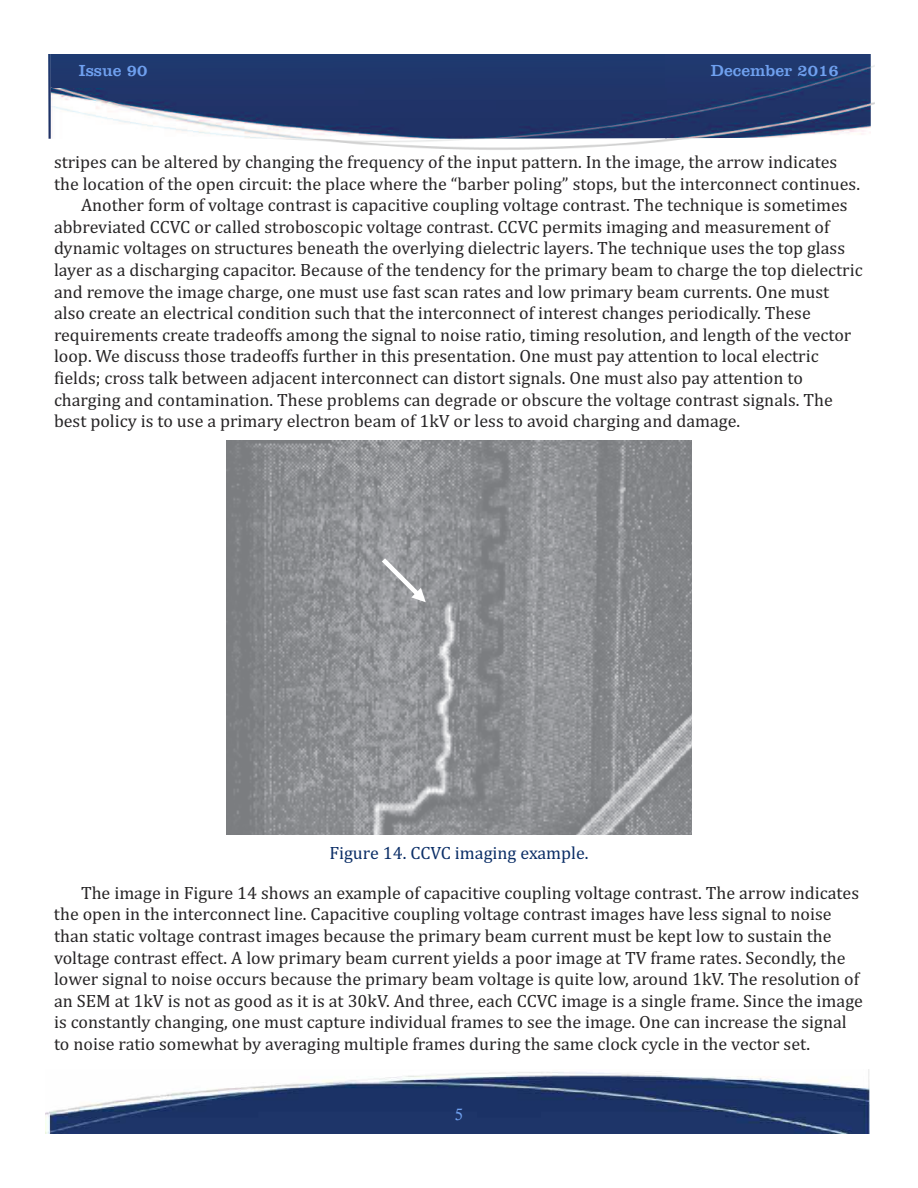
<style>
.page{position:relative;width:918px;height:1188px;background:#fff}
.page>*{position:absolute;margin:0;border:0;box-sizing:border-box;transform-origin:0 0}
.t1{font:18px/21.6px "Cambria";color:#272526}
.t2{font:18px "Cambria";color:#0b2e67}
.t3{font:16.5px "Clarendon BT";color:#6fa0ef}
.t4{font:16.5px "Calisto";color:#6fa0ef}
</style>
<div class="page">
<img style="left:48px;top:54px;width:3px;height:85px">
<img style="left:51px;top:54px;width:820px;height:85px">
<img style="left:45px;top:1070px;width:825px;height:64px">
<img style="left:226px;top:441px;width:466px;height:393px">
<svg style="left:382px;top:558px;width:44px;height:44px;background:#a8a9ac"></svg>
<p class="t3" style="left:79px;top:60px;width:70px">Issue 90</p>
<p class="t3" style="left:711px;top:60px;width:130px">December 2016</p>
<p class="t1" style="left:54px;top:151px;width:785px">stripes can be altered by changing the frequency of the input pattern. In the image, the arrow indicates</p>
<p class="t1" style="left:54px;top:173px;width:808px">the location of the open circuit: the place where the “barber poling” stops, but the interconnect continues.</p>
<p class="t1" style="left:81px;top:194px;width:768px">Another form of voltage contrast is capacitive coupling voltage contrast. The technique is sometimes</p>
<p class="t1" style="left:54px;top:216px;width:777px">abbreviated CCVC or called stroboscopic voltage contrast. CCVC permits imaging and measurement of</p>
<p class="t1" style="left:54px;top:237px;width:793px">dynamic voltages on structures beneath the overlying dielectric layers. The technique uses the top glass</p>
<p class="t1" style="left:54px;top:259px;width:810px">layer as a discharging capacitor. Because of the tendency for the primary beam to charge the top dielectric</p>
<p class="t1" style="left:54px;top:281px;width:777px">and remove the image charge, one must use fast scan rates and low primary beam currents. One must</p>
<p class="t1" style="left:54px;top:302px;width:758px">also create an electrical condition such that the interconnect of interest changes periodically. These</p>
<p class="t1" style="left:54px;top:324px;width:799px">requirements create tradeoffs among the signal to noise ratio, timing resolution, and length of the vector</p>
<p class="t1" style="left:54px;top:345px;width:766px">loop. We discuss those tradeoffs further in this presentation. One must pay attention to local electric</p>
<p class="t1" style="left:54px;top:367px;width:750px">fields; cross talk between adjacent interconnect can distort signals. One must also pay attention to</p>
<p class="t1" style="left:54px;top:389px;width:780px">charging and contamination. These problems can degrade or obscure the voltage contrast signals. The</p>
<p class="t1" style="left:54px;top:410px;width:688px">best policy is to use a primary electron beam of 1kV or less to avoid charging and damage.</p>
<p class="t2" style="left:329px;top:842px;width:261px">Figure 14. CCVC imaging example.</p>
<p class="t1" style="left:54px;top:882px;width:811px;text-indent:27px">The image in Figure 14 shows an example of capacitive coupling voltage contrast. The arrow indicates the open in the interconnect line. Capacitive coupling voltage contrast images have less signal to noise than static voltage contrast images because the primary beam current must be kept low to sustain the voltage contrast effect. A low primary beam current yields a poor image at TV frame rates. Secondly, the lower signal to noise occurs because the primary beam voltage is quite low, around 1kV. The resolution of an SEM at 1kV is not as good as it is at 30kV. And three, each CCVC image is a single frame. Since the image is constantly changing, one must capture individual frames to see the image. One can increase the signal to noise ratio somewhat by averaging multiple frames during the same clock cycle in the vector set.</p>
<p class="t4" style="left:455px;top:1105px;width:10px">5</p>
</div>
